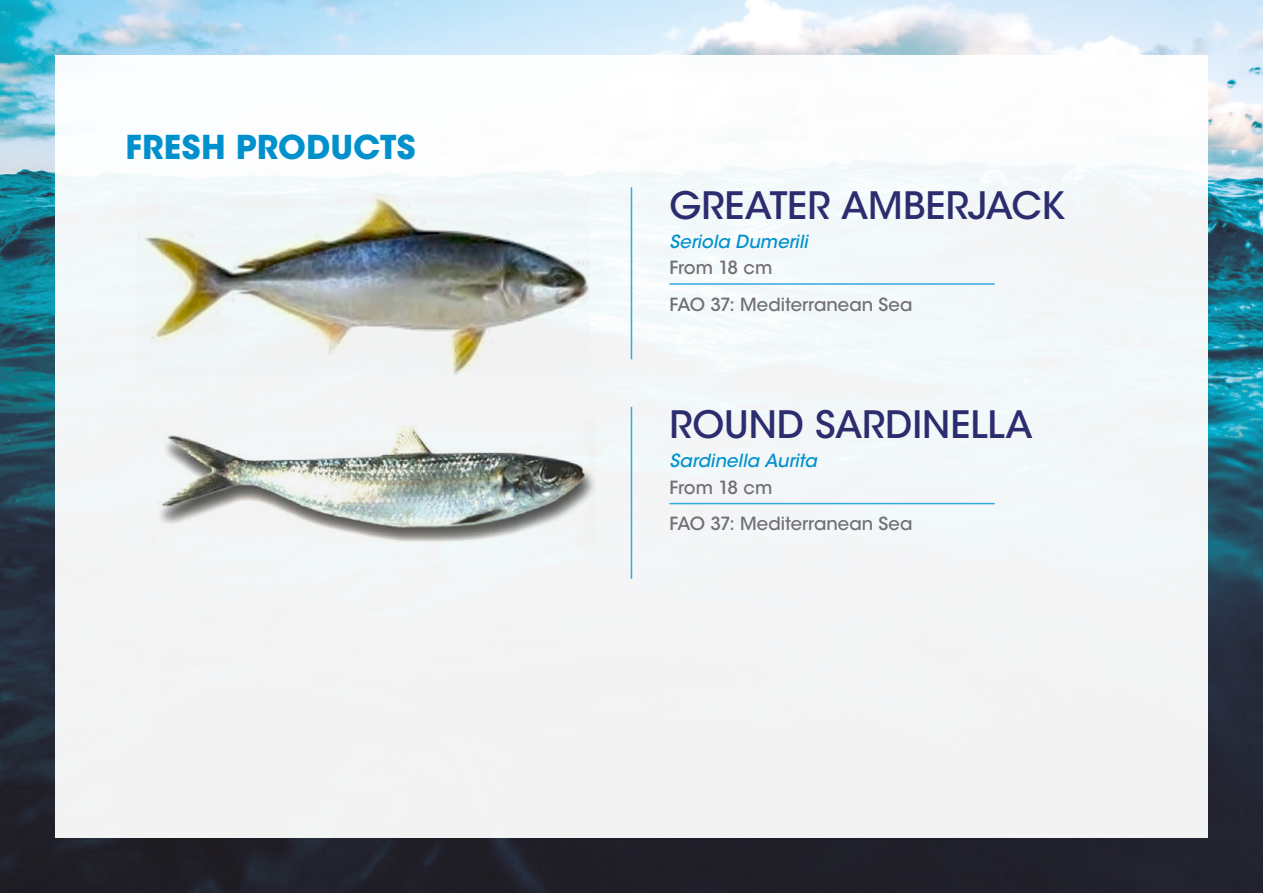
<style>
.page{position:relative;width:1263px;height:893px;background:#fff}
.page>*{position:absolute;margin:0;border:0;box-sizing:border-box;transform-origin:0 0}
.t1{font:500 37.5px "ITC Avant Garde Std";color:#2c2d6e}
.t2{font:700 32.7px "ITC Avant Garde Std";letter-spacing:.005em;color:#0091cc}
.t3{font:500 18px/36.6px "ITC Avant Garde Std";color:#716f74}
.t4{font:italic 500 18px "ITC Avant Garde Std";letter-spacing:.005em;color:#0091cc}
</style>
<div class="page">
<img style="left:0;top:0;width:1263px;height:893px">
<div style="left:55px;top:55px;width:1153px;height:783px;background:#f3f5f6"></div>
<hr style="left:631px;top:407px;width:1px;height:172px;background:#35a8e0">
<hr style="left:669px;top:503px;width:326px;height:1px;background:#35a8e0">
<hr style="left:631px;top:187px;width:1px;height:172px;background:#35a8e0">
<hr style="left:669px;top:283px;width:326px;height:2px;background:#35a8e0">
<img style="left:138px;top:194px;width:452px;height:180px">
<img style="left:159px;top:426px;width:437px;height:116px">
<h2 class="t2" style="left:125px;top:126px;width:291px">FRESH PRODUCTS</h2>
<h1 class="t1" style="left:669px;top:182px;width:397px">GREATER AMBERJACK</h1>
<p class="t4" style="left:669px;top:230px;width:140px">Seriola Dumerili</p>
<p class="t3" style="left:669px;top:249px;width:244px">From 18 cm<br>FAO 37: Mediterranean Sea</p>
<h1 class="t1" style="left:669px;top:401px;width:365px">ROUND SARDINELLA</h1>
<p class="t4" style="left:669px;top:450px;width:149px">Sardinella Aurita</p>
<p class="t3" style="left:669px;top:469px;width:244px">From 18 cm<br>FAO 37: Mediterranean Sea</p>
</div>
